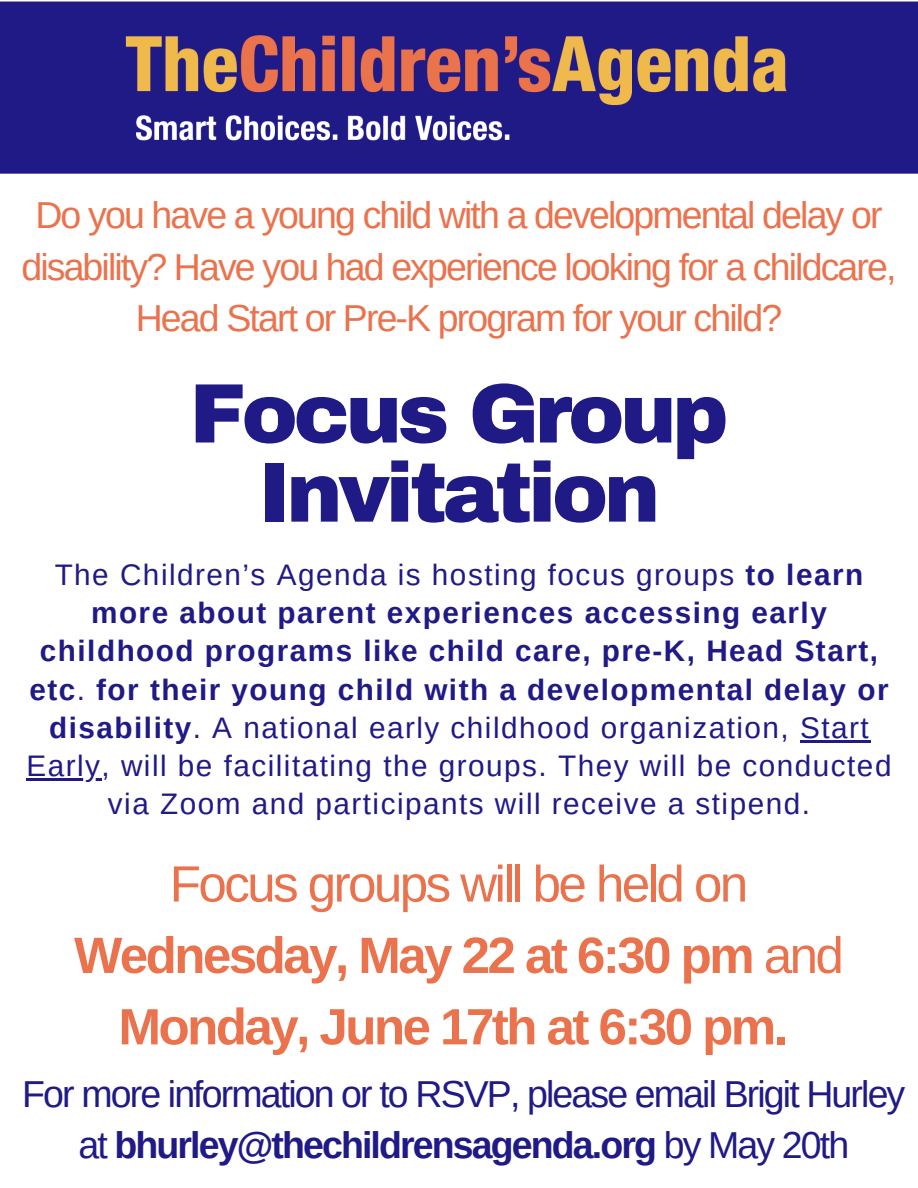
<style>
.page{position:relative;width:918px;height:1188px;background:#fff}
.page>*{position:absolute;margin:0;border:0;box-sizing:border-box;transform-origin:0 0}
.t1{font:900 84.3px/79.1px "Archivo";letter-spacing:-.05em;color:#201a87;text-align:center}
.t2{font:700 51.15px/71.4px "Arimo";letter-spacing:-.05em;color:#ea734e;text-align:center}
.t3{font:37.5px/51.8px "Arimo";letter-spacing:-.05em;color:#ea734e;text-align:center}
.t4{font:37.5px/51.8px "Arimo";letter-spacing:-.05em;color:#201a87;text-align:center}
.t5{font:700 29.7px/38.2px "Arimo";letter-spacing:.05em;color:#201a87;text-align:center}
.t6{font:29.7px/38.2px "Arimo";letter-spacing:.05em;color:#201a87;text-align:center}
.s1{font-weight:400}
.s2{font-weight:700}
</style>
<div class="page">
<div style="left:0;top:2px;width:918px;height:172px;background:#201a87"></div>
<img style="left:121px;top:29px;width:676px;height:126px">
<hr style="left:800px;top:740px;width:70px;height:2px;background:#201a87">
<hr style="left:26px;top:778px;width:76px;height:3px;background:#201a87">
<h3 class="t3" style="left:21px;top:189px;width:877px">Do you have a young child with a developmental delay or disability? Have you had experience looking for a childcare,<br>Head Start or Pre-K program for your child?</h3>
<h3 class="t1" style="left:189px;top:375px;width:541px">Focus Group<br>Invitation</h3>
<h1 class="t5" style="left:29px;top:556px;width:861px"><span class="s1">The Children’s Agenda is hosting focus groups</span> to learn more about parent experiences accessing early childhood programs like child care, pre-K, Head Start, etc<span class="s1">.</span> for their young child with a developmental delay or disability<span class="s1">. A national early childhood organization, Start</span></h1>
<p class="t6" style="left:26px;top:747px;width:867px">Early, will be facilitating the groups. They will be conducted via Zoom and participants will receive a stipend.</p>
<h2 class="t2" style="left:74px;top:848px;width:771px"><span class="s1">Focus groups will be held on<br></span>Wednesday, May 22 at 6:30 pm <span class="s1">and<br></span>Monday, June 17th at 6:30 pm.</h2>
<p class="t4" style="left:22px;top:1068px;width:885px">For more information or to RSVP, please email Brigit Hurley at <span class="s2">bhurley@thechildrensagenda.org</span> by May 20th</p>
</div>
